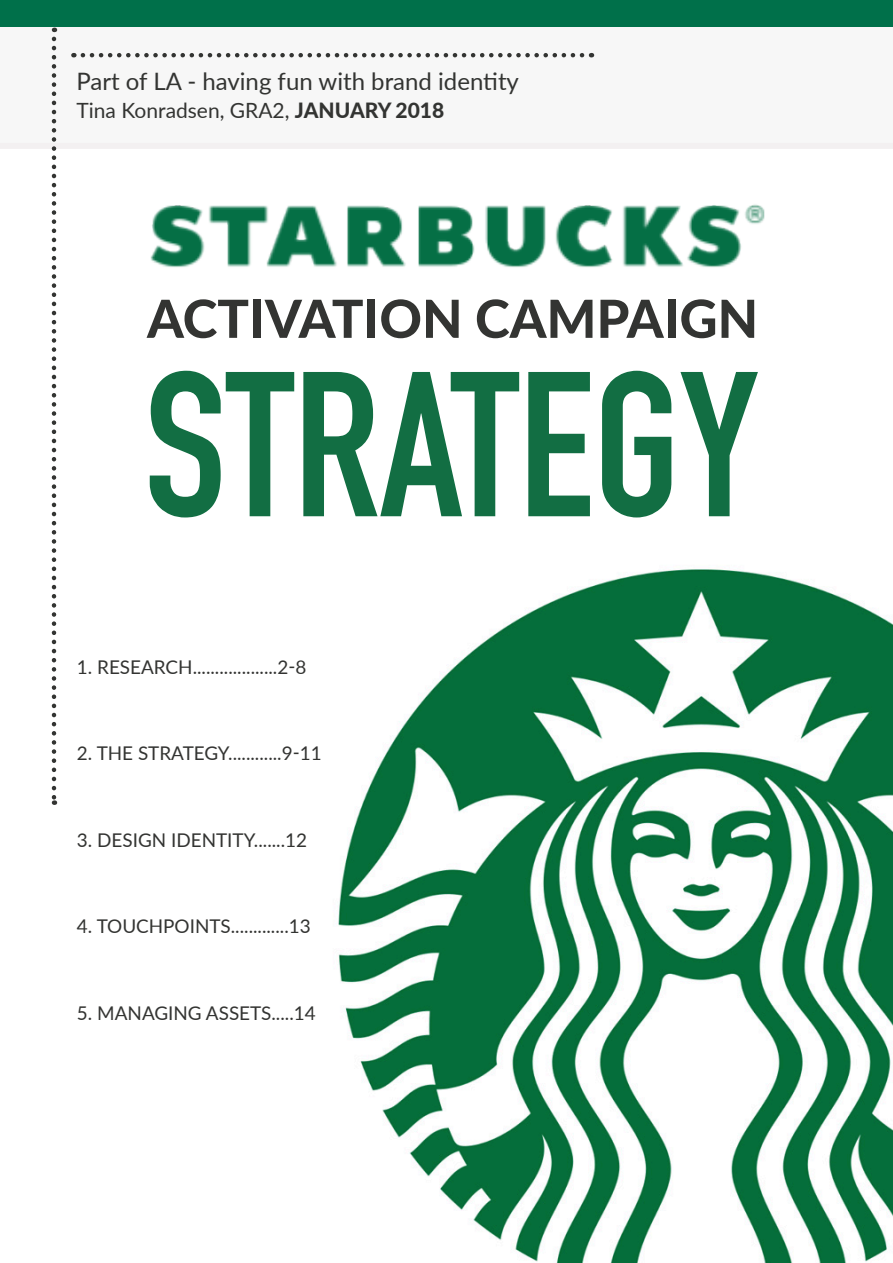
<style>
.page{position:relative;width:893px;height:1263px;background:#fff}
.page>*{position:absolute;margin:0;border:0;box-sizing:border-box;transform-origin:0 0}
.t1{font:700 202.65px "DIN Condensed";color:#126e43}
.t2{font:800 52.5px "Lato";color:#333432}
.t3{font:24px "Lato";color:#333432}
.t4{font:21px "Lato";color:#333432}
.t5{font:18.9px "Lato";color:#333432}
.s1{font-weight:800}
</style>
<div class="page">
<svg style="left:0;top:27px;width:893px;height:122px"></svg>
<div style="left:0;top:0;width:893px;height:27px;background:#00704a"></div>
<img style="left:338px;top:569px;width:555px;height:694px">
<img style="left:150px;top:204px;width:615px;height:64px">
<svg style="left:52px;top:39px;width:4px;height:766px"></svg>
<svg style="left:73px;top:53px;width:509px;height:4px"></svg>
<p class="t3" style="left:77px;top:64px;width:444px">Part of LA - having fun with brand identity</p>
<p class="t4" style="left:77px;top:95px;width:369px">Tina Konradsen, GRA2, <span class="s1">JANUARY 2018</span></p>
<p class="t2" style="left:147px;top:280px;width:613px">ACTIVATION CAMPAIGN</p>
<p class="t1" style="left:144px;top:326px;width:616px">STRATEGY</p>
<p class="t5" style="left:77px;top:653px;width:231px">1. RESEARCH...................2-8</p>
<p class="t5" style="left:77px;top:740px;width:246px">2. THE STRATEGY............9-11</p>
<p class="t5" style="left:77px;top:826px;width:232px">3. DESIGN IDENTITY.......12</p>
<p class="t5" style="left:77px;top:913px;width:235px">4. TOUCHPOINTS.............13</p>
<p class="t5" style="left:77px;top:999px;width:240px">5. MANAGING ASSETS.....14</p>
</div>
